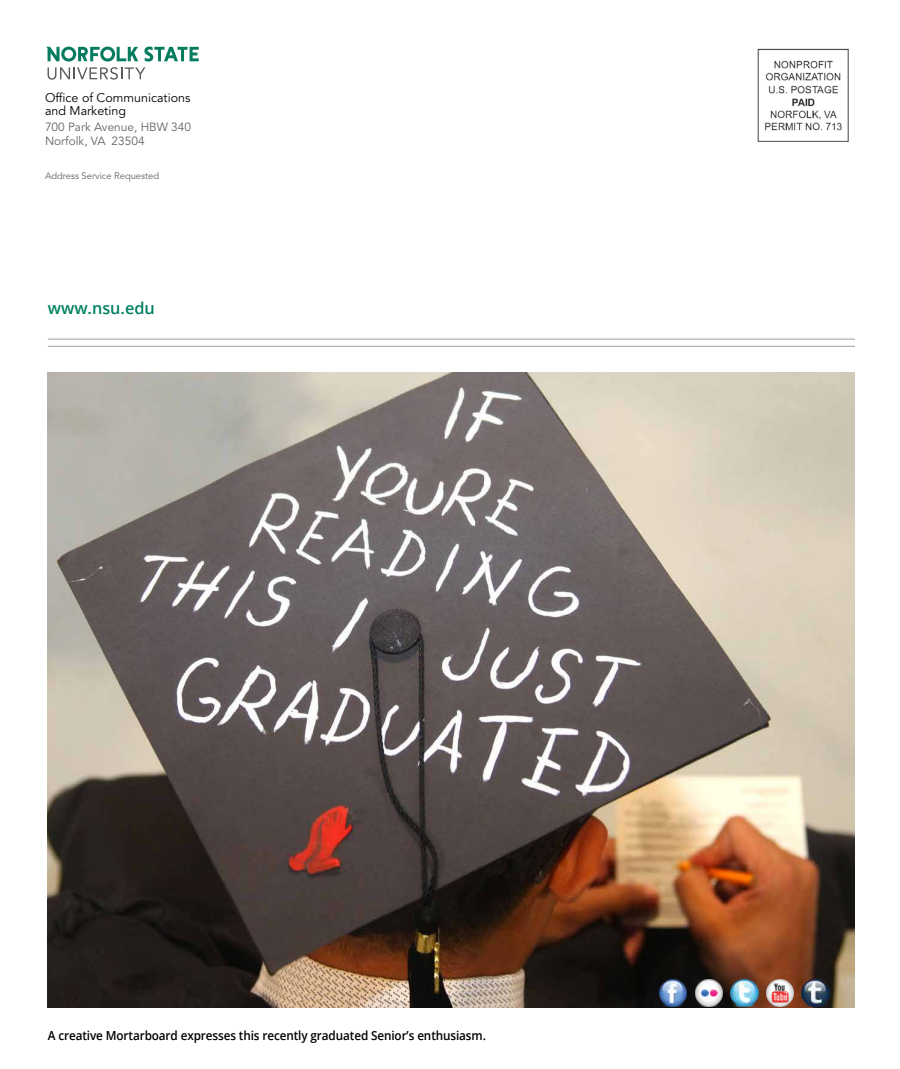
<style>
.page{position:relative;width:900px;height:1069px;background:#fff}
.page>*{position:absolute;margin:0;border:0;box-sizing:border-box;transform-origin:0 0}
.t1{font:600 16.25px "Open Sans";color:#008061}
.t2{font:600 12.5px "Open Sans";letter-spacing:-.01em;color:#000;scale:.94 1}
.t3{font:12.5px/13px "Avenir LT Std";color:#000}
.t4{font:11.88px/13.8px "Avenir LT Std";color:#636466}
.t5{font:9.38px "Avenir LT Std";color:#636466}
</style>
<div class="page">
<img style="left:757px;top:48px;width:92px;height:94px">
<img style="left:48px;top:372px;width:807px;height:635px">
<hr style="left:48px;top:346px;width:807px;height:1px;background:#9d9fa2">
<hr style="left:48px;top:339px;width:807px;height:1px;background:#9d9fa2">
<img style="left:660px;top:979px;width:27px;height:27px">
<img style="left:695px;top:979px;width:27px;height:27px">
<img style="left:731px;top:979px;width:27px;height:27px">
<img style="left:767px;top:979px;width:27px;height:27px">
<img style="left:802px;top:979px;width:27px;height:27px">
<svg style="left:47px;top:47px;width:152px;height:33px"></svg>
<p class="t3" style="left:45px;top:91px;width:147px">Office of Communications and Marketing</p>
<p class="t4" style="left:45px;top:121px;width:148px">700 Park Avenue, HBW 340<br>Norfolk, VA 23504</p>
<p class="t5" style="left:45px;top:171px;width:116px">Address Service Requested</p>
<h1 class="t1" style="left:48px;top:297px;width:109px">www.nsu.edu</h1>
<p class="t2" style="left:48px;top:1027px;width:468px">A creative Mortarboard expresses this recently graduated Senior’s enthusiasm.</p>
</div>
